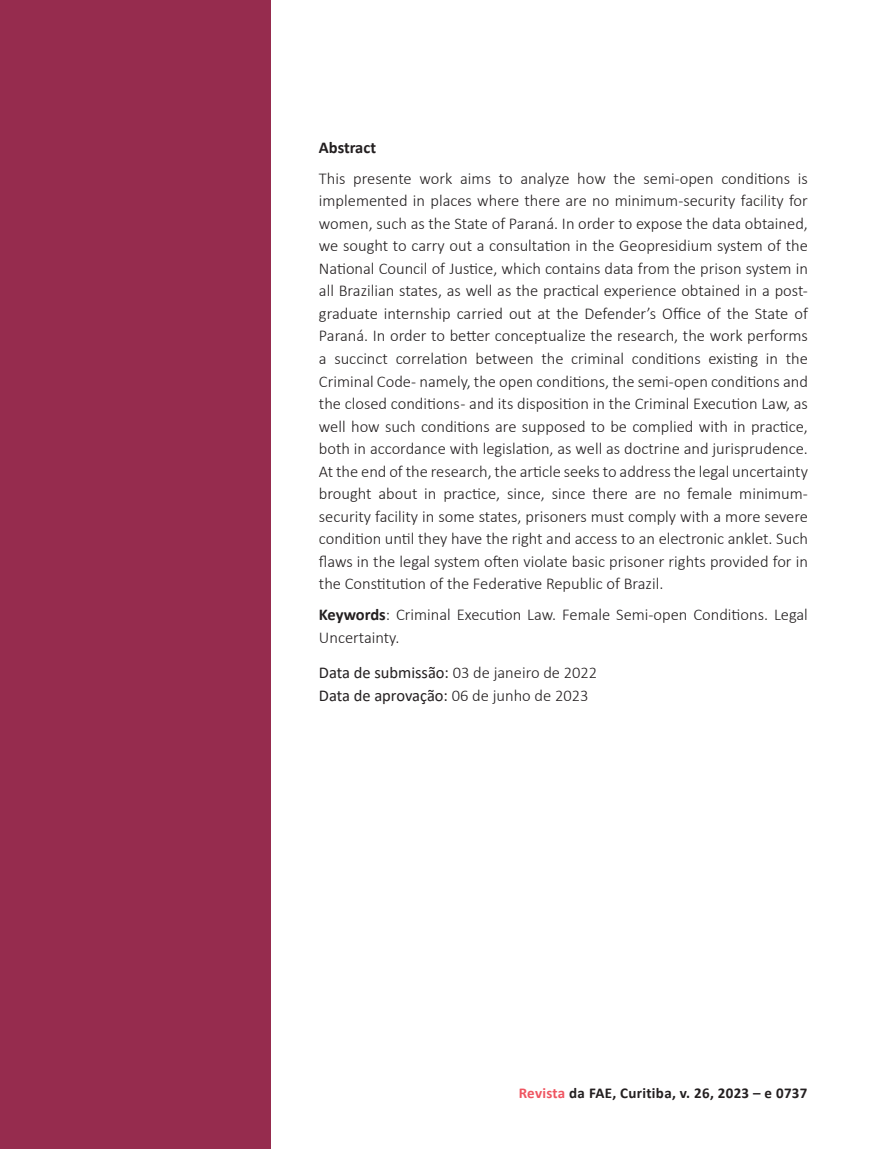
<style>
.page{position:relative;width:893px;height:1149px;background:#fff}
.page>*{position:absolute;margin:0;border:0;box-sizing:border-box;transform-origin:0 0}
.Texto_Resumo{font:300 16.5px/22.5px "Calibri";color:#231f20;text-align:justify}
.Texto_PN{font:300 16.5px "Calibri";color:#231f20}
.Texto_PN-2{font:16.5px "Calibri";color:#231f20}
.Texto_Resumo-2{font:700 16.5px "Calibri";color:#231f20}
.t1{font:700 15px "Calibri";letter-spacing:.02em;color:#231f20}
.s1{font-weight:700}
.s2{font-weight:400}
.s3{font-weight:300}
.s4{color:#ef5561}
</style>
<div class="page">
<div style="left:0;top:0;width:270px;height:1148px;background:#962c4e"></div>
<p class="Texto_Resumo-2" style="left:319px;top:136px;width:59px">Abstract</p>
<p class="Texto_Resumo" style="left:319px;top:167px;width:491px">This presente work aims to analyze how the semi-open conditions is implemented in places where there are no minimum-security facility for women, such as the State of Paraná. In order to expose the data obtained, we sought to carry out a consultation in the Geopresidium system of the National Council of Justice, which contains data from the prison system in all Brazilian states, as well as the practical experience obtained in a post&shy;graduate internship carried out at the Defender’s Office of the State of Paraná. In order to better conceptualize the research, the work performs a succinct correlation between the criminal conditions existing in the Criminal Code - namely, the open conditions, the semi-open conditions and the closed conditions - and its disposition in the Criminal Execution Law, as well how such conditions are supposed to be complied with in practice, both in accordance with legislation, as well as doctrine and jurisprudence.<br>At the end of the research, the article seeks to address the legal uncertainty brought about in practice, since, since there are no female minimum&shy;security facility in some states, prisoners must comply with a more severe condition until they have the right and access to an electronic anklet. Such flaws in the legal system often violate basic prisoner rights provided for in the Constitution of the Federative Republic of Brazil.</p>
<p class="Texto_Resumo" style="left:319px;top:603px;width:490px"><span class="s1">Keywords</span>: Criminal Execution Law. Female Semi-open Conditions. Legal<br>Uncertainty.</p>
<p class="Texto_PN" style="left:319px;top:662px;width:280px"><span class="s2">Data de submissão:</span> 03 de janeiro de 2022</p>
<p class="Texto_PN-2" style="left:319px;top:683px;width:271px">Data de aprovação: <span class="s3">06 de junho de 2023</span></p>
<p class="t1" style="left:519px;top:1081px;width:290px"><span class="s4">Revista</span> da FAE, Curitiba, v. 26, 2023 – e 0737</p>
</div>
